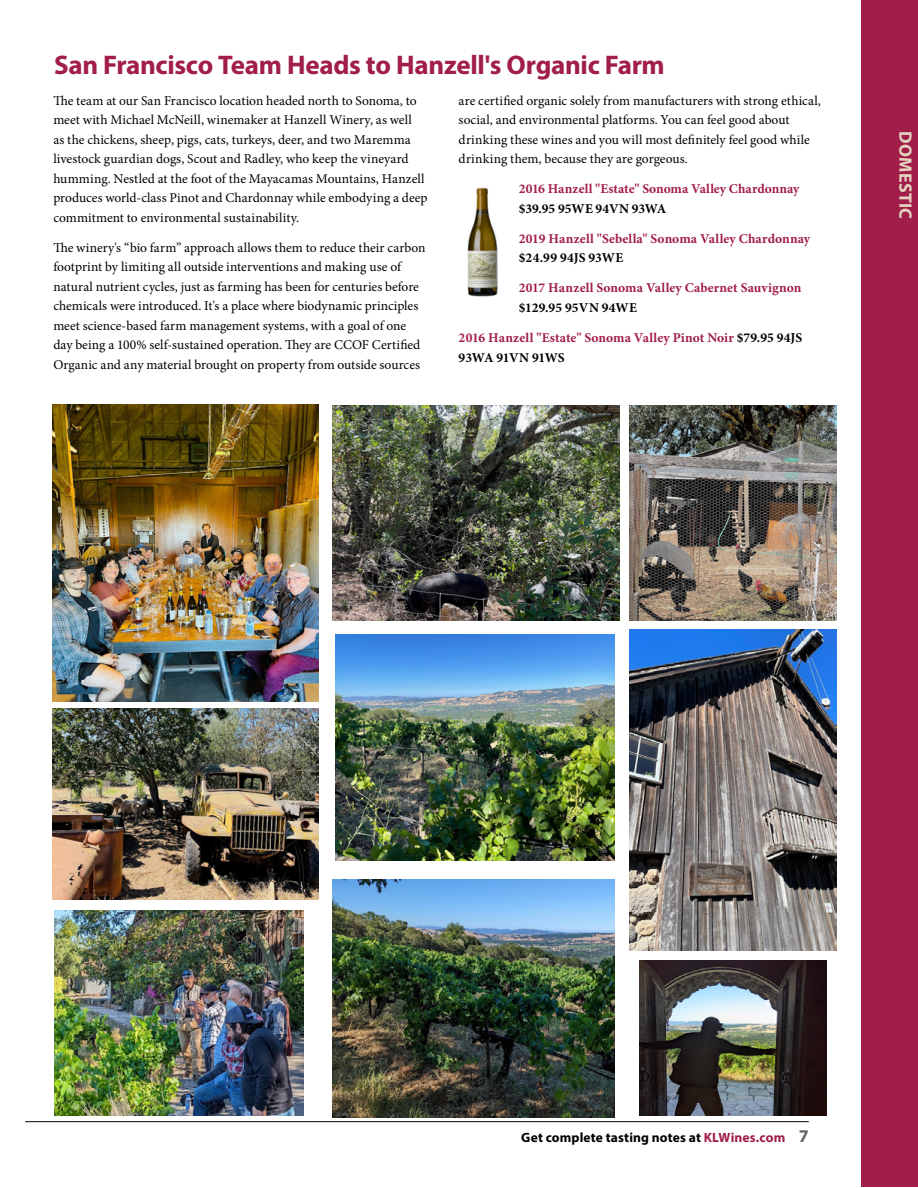
<style>
.page{position:relative;width:918px;height:1188px;background:#fff}
.page>*{position:absolute;margin:0;border:0;box-sizing:border-box;transform-origin:0 0}
.t1{font:700 27px "Myriad Pro";letter-spacing:-.01em;color:#a11d4a}
.t2{font:700 18px "Myriad Pro";letter-spacing:.02em;color:#e4d2bf}
.t3{font:13.5px/19.5px "Minion Pro";color:#000}
.t4{font:700 13.5px/19.5px "Minion Pro";letter-spacing:.005em;color:#a11d4a}
.t5{font:700 13.5px "Minion Pro";letter-spacing:.01em;color:#000}
.t6{font:700 13.5px "Myriad Pro";letter-spacing:.01em;color:#000}
.s1{color:#000}
.s2{color:#a11d4a}
.s3{font-size:18px;color:#636466}
</style>
<div class="page">
<img style="left:467px;top:187px;width:31px;height:110px">
<img style="left:53px;top:405px;width:266px;height:297px">
<div style="left:862px;top:0;width:56px;height:1186px;background:#a11d4a"></div>
<hr style="left:25px;top:1121px;width:784px;height:1px;background:#000">
<img style="left:332px;top:879px;width:283px;height:238px">
<img style="left:54px;top:911px;width:249px;height:205px">
<img style="left:640px;top:961px;width:187px;height:155px">
<img style="left:629px;top:405px;width:208px;height:216px">
<img style="left:53px;top:709px;width:266px;height:191px">
<img style="left:332px;top:405px;width:287px;height:215px">
<img style="left:629px;top:629px;width:208px;height:322px">
<img style="left:335px;top:635px;width:280px;height:226px">
<h1 class="t1" style="left:54px;top:48px;width:612px">San Francisco Team Heads to Hanzell's Organic Farm</h1>
<p class="t3" style="left:53px;top:91px;width:376px">The team at our San Francisco location headed north to Sonoma, to meet with Michael McNeill, winemaker at Hanzell Winery, as well<br>as the chickens, sheep, pigs, cats, turkeys, deer, and two Maremma livestock guardian dogs, Scout and Radley, who keep the vineyard humming. Nestled at the foot of the Mayacamas Mountains, Hanzell produces world-class Pinot and Chardonnay while embodying a deep commitment to environmental sustainability.</p>
<p class="t3" style="left:53px;top:238px;width:374px">The winery's “bio farm” approach allows them to reduce their carbon footprint by limiting all outside interventions and making use of natural nutrient cycles, just as farming has been for centuries before chemicals were introduced. It's a place where biodynamic principles meet science-based farm management systems, with a goal of one day being a 100% self-sustained operation. They are CCOF Certified Organic and any material brought on property from outside sources</p>
<p class="t3" style="left:459px;top:91px;width:364px">are certified organic solely from manufacturers with strong ethical, social, and environmental platforms. You can feel good about drinking these wines and you will most definitely feel good while drinking them, because they are gorgeous.</p>
<p class="t4" style="left:519px;top:179px;width:282px">2016 Hanzell "Estate" Sonoma Valley Chardonnay</p>
<p class="t5" style="left:519px;top:199px;width:149px">$39.95 95WE 94VN 93WA</p>
<p class="t4" style="left:519px;top:229px;width:293px">2019 Hanzell "Sebella" Sonoma Valley Chardonnay</p>
<p class="t5" style="left:519px;top:249px;width:106px">$24.99 94JS 93WE</p>
<p class="t4" style="left:519px;top:278px;width:284px">2017 Hanzell Sonoma Valley Cabernet Sauvignon</p>
<p class="t5" style="left:519px;top:298px;width:120px">$129.95 95VN 94WE</p>
<p class="t4" style="left:459px;top:328px;width:345px">2016 Hanzell "Estate" Sonoma Valley Pinot Noir <span class="s1">$79.95 94JS<br>93WA 91VN 91WS</span></p>
<h2 class="t2" style="left:917px;top:131px;width:89px;rotate:90deg">DOMESTIC</h2>
<p class="t6" style="left:521px;top:1129px;width:289px">Get complete tasting notes at <span class="s2">KLWines.com</span> <span class="s3">7</span></p>
</div>
